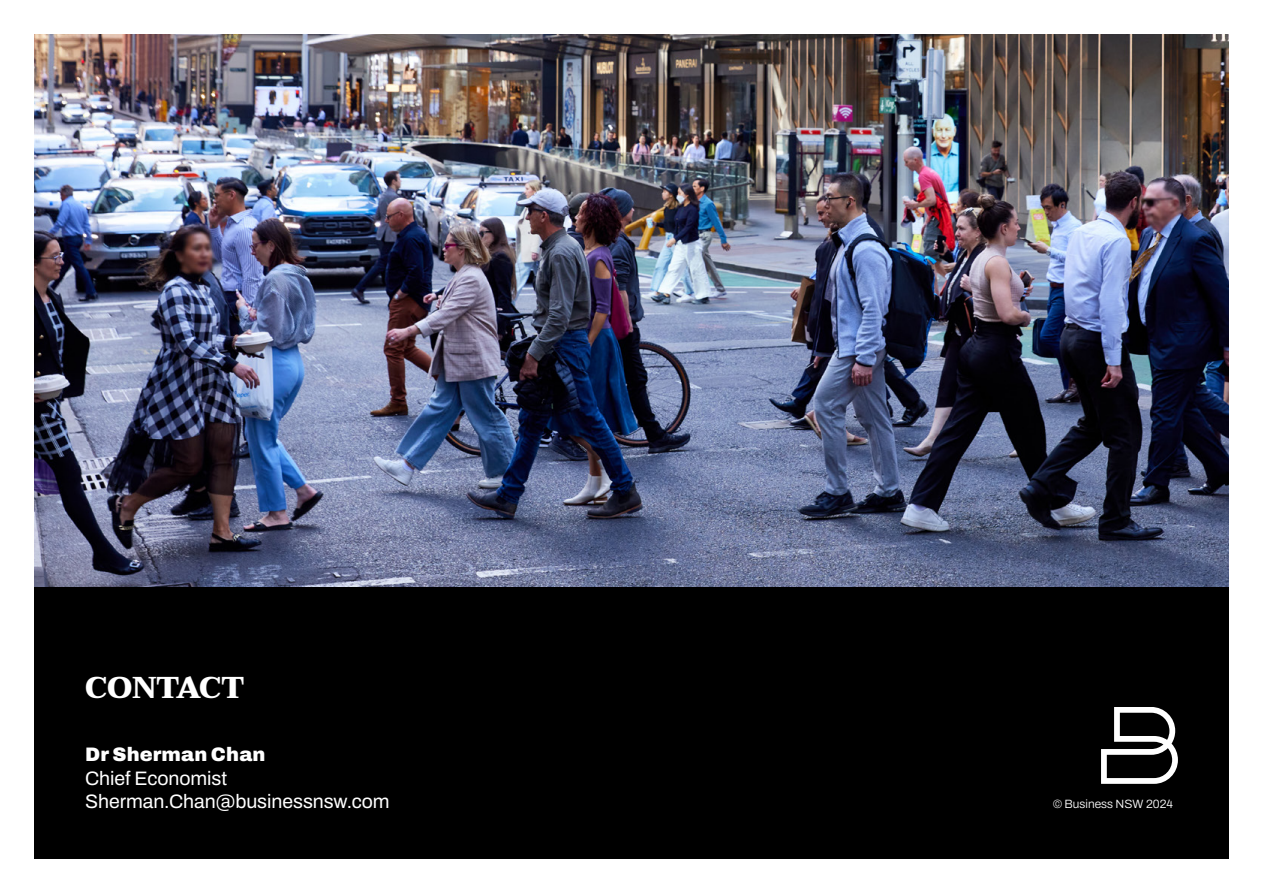
<style>
.page{position:relative;width:1263px;height:893px;background:#fff}
.page>*{position:absolute;margin:0;border:0;box-sizing:border-box;transform-origin:0 0}
.t1{font:900 30px "Taviraj";color:#fff}
.t2{font:19.5px/23.4px "Archivo";color:#fff}
.t3{font:900 19.5px "Archivo";letter-spacing:.005em;color:#fff}
.t4{font:300 12px "Archivo";color:#fff}
</style>
<div class="page">
<img style="left:34px;top:34px;width:1195px;height:554px">
<div style="left:34px;top:588px;width:1195px;height:271px;background:#000"></div>
<svg style="left:1101px;top:708px;width:77px;height:75px"></svg>
<h1 class="t1" style="left:85px;top:670px;width:161px">CONTACT</h1>
<p class="t3" style="left:85px;top:740px;width:182px">Dr Sherman Chan</p>
<p class="t2" style="left:85px;top:766px;width:306px">Chief Economist<br>Sherman.Chan@businessnsw.com</p>
<p class="t4" style="left:1053px;top:795px;width:121px">© Business NSW 2024</p>
</div>
